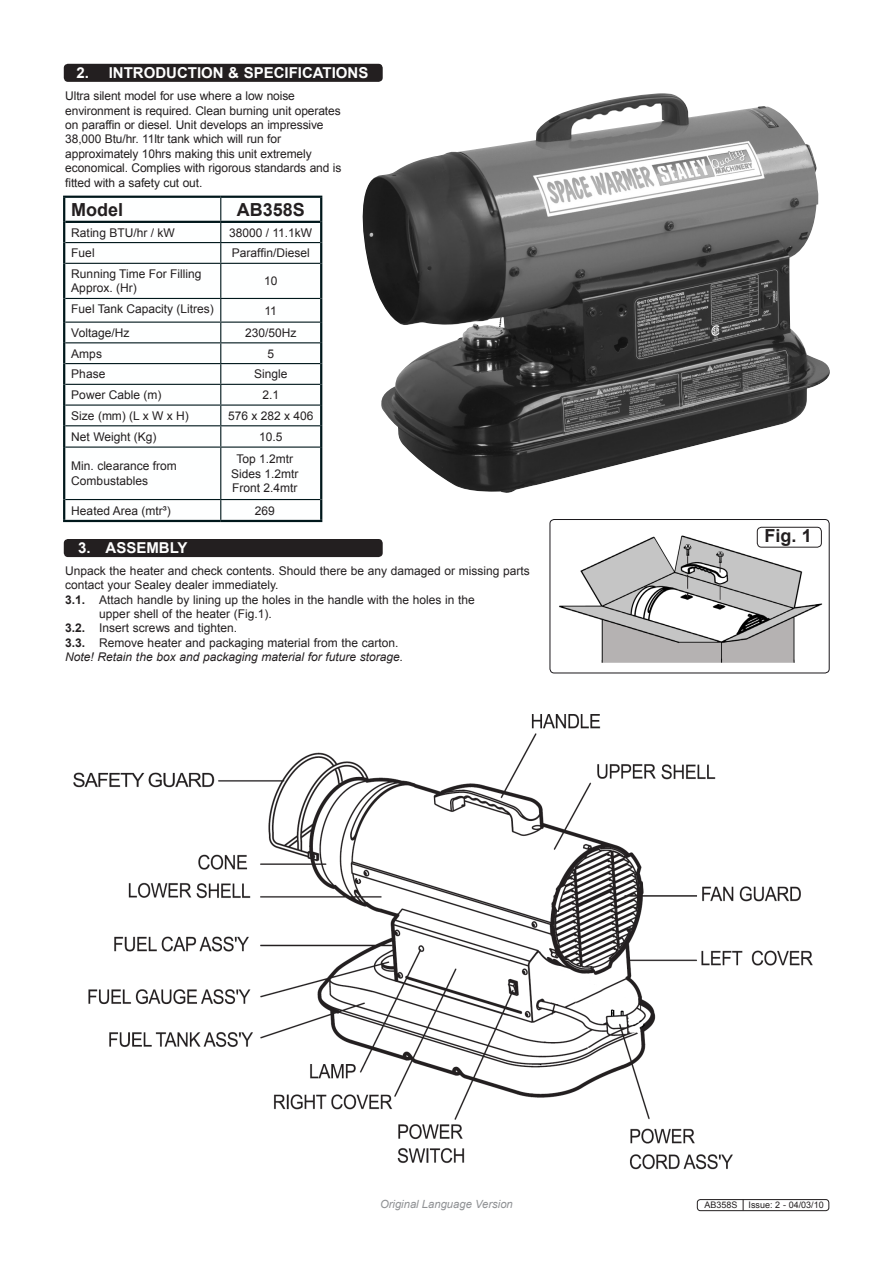
<style>
.page{position:relative;width:893px;height:1263px;background:#fff}
.page>*{position:absolute;margin:0;border:0;box-sizing:border-box;transform-origin:0 0}
.t1{font:700 18px "Arial";color:#231f20}
.Chapter_Header{font:700 15px "Arial";color:#fff}
.t2{font:12px/14.4px "Arial";color:#231f20}
.t3{font:italic 12px "Arial";color:#231f20}
.t4{font:italic 11.25px "Arial";color:#8f9194}
.t5{font:9px "Arial";color:#231f20}
.s1{font-weight:700}
</style>
<div class="page">
<img style="left:362px;top:93px;width:468px;height:400px">
<div style="left:64px;top:64px;width:319px;height:18px;background:#231f20;border-radius:4px"></div>
<div style="left:64px;top:539px;width:319px;height:18px;background:#231f20;border-radius:4px"></div>
<svg style="left:65px;top:198px;width:255px;height:322px"></svg>
<svg style="left:220px;top:198px;width:1px;height:65px"></svg>
<hr style="left:220px;top:264px;width:1px;height:34px;background:#00171b">
<svg style="left:220px;top:299px;width:1px;height:147px"></svg>
<hr style="left:220px;top:448px;width:1px;height:51px;background:#00171b">
<svg style="left:220px;top:500px;width:1px;height:20px"></svg>
<hr style="left:65px;top:242px;width:156px;height:1px;background:#00171b">
<hr style="left:221px;top:242px;width:99px;height:1px;background:#00171b">
<hr style="left:65px;top:263px;width:156px;height:1px;background:#00171b">
<hr style="left:221px;top:263px;width:99px;height:1px;background:#00171b">
<hr style="left:65px;top:298px;width:156px;height:1px;background:#00171b">
<hr style="left:221px;top:298px;width:99px;height:1px;background:#00171b">
<hr style="left:65px;top:322px;width:156px;height:1px;background:#00171b">
<hr style="left:221px;top:322px;width:99px;height:1px;background:#00171b">
<hr style="left:65px;top:342px;width:156px;height:1px;background:#00171b">
<hr style="left:221px;top:342px;width:99px;height:1px;background:#00171b">
<hr style="left:65px;top:363px;width:156px;height:1px;background:#00171b">
<hr style="left:221px;top:363px;width:99px;height:1px;background:#00171b">
<hr style="left:65px;top:384px;width:156px;height:1px;background:#00171b">
<hr style="left:221px;top:384px;width:99px;height:1px;background:#00171b">
<hr style="left:65px;top:404px;width:156px;height:2px;background:#00171b">
<hr style="left:221px;top:404px;width:99px;height:2px;background:#00171b">
<hr style="left:65px;top:425px;width:156px;height:1px;background:#00171b">
<hr style="left:221px;top:425px;width:99px;height:1px;background:#00171b">
<hr style="left:65px;top:446px;width:156px;height:2px;background:#00171b">
<hr style="left:221px;top:446px;width:99px;height:2px;background:#00171b">
<hr style="left:65px;top:499px;width:156px;height:1px;background:#00171b">
<hr style="left:221px;top:499px;width:99px;height:1px;background:#00171b">
<hr style="left:63px;top:196px;width:158px;height:2px;background:#00171b">
<hr style="left:63px;top:198px;width:2px;height:24px;background:#00171b">
<hr style="left:221px;top:196px;width:101px;height:2px;background:#00171b">
<hr style="left:320px;top:198px;width:2px;height:24px;background:#00171b">
<hr style="left:63px;top:222px;width:2px;height:21px;background:#00171b">
<hr style="left:320px;top:222px;width:2px;height:21px;background:#00171b">
<hr style="left:63px;top:243px;width:2px;height:20px;background:#00171b">
<hr style="left:320px;top:243px;width:2px;height:20px;background:#00171b">
<hr style="left:63px;top:263px;width:2px;height:35px;background:#00171b">
<hr style="left:320px;top:263px;width:2px;height:35px;background:#00171b">
<hr style="left:63px;top:298px;width:2px;height:24px;background:#00171b">
<hr style="left:320px;top:298px;width:2px;height:24px;background:#00171b">
<hr style="left:63px;top:322px;width:2px;height:21px;background:#00171b">
<hr style="left:320px;top:322px;width:2px;height:21px;background:#00171b">
<hr style="left:63px;top:343px;width:2px;height:21px;background:#00171b">
<hr style="left:320px;top:343px;width:2px;height:21px;background:#00171b">
<hr style="left:63px;top:364px;width:2px;height:20px;background:#00171b">
<hr style="left:320px;top:364px;width:2px;height:20px;background:#00171b">
<hr style="left:63px;top:384px;width:2px;height:21px;background:#00171b">
<hr style="left:320px;top:384px;width:2px;height:21px;background:#00171b">
<hr style="left:63px;top:405px;width:2px;height:21px;background:#00171b">
<hr style="left:320px;top:405px;width:2px;height:21px;background:#00171b">
<hr style="left:63px;top:426px;width:2px;height:21px;background:#00171b">
<hr style="left:320px;top:426px;width:2px;height:21px;background:#00171b">
<hr style="left:63px;top:447px;width:2px;height:52px;background:#00171b">
<hr style="left:320px;top:447px;width:2px;height:52px;background:#00171b">
<hr style="left:63px;top:499px;width:2px;height:21px;background:#00171b">
<hr style="left:320px;top:499px;width:2px;height:21px;background:#00171b">
<hr style="left:63px;top:520px;width:158px;height:2px;background:#00171b">
<hr style="left:221px;top:520px;width:101px;height:2px;background:#00171b">
<hr style="left:65px;top:221px;width:156px;height:2px;background:#00171b">
<hr style="left:221px;top:221px;width:99px;height:2px;background:#00171b">
<img style="left:73px;top:714px;width:740px;height:456px">
<img style="left:550px;top:519px;width:278px;height:144px">
<div style="left:550px;top:519px;width:280px;height:154px;border:1px solid #1a171b;border-radius:4px"></div>
<div style="left:757px;top:527px;width:65px;height:20px;border:1px solid #231f20;border-radius:4px"></div>
<div style="left:697px;top:1199px;width:132px;height:12px;border:1px solid #231f20;border-radius:3px"></div>
<p class="Chapter_Header" style="left:77px;top:63px;width:43px">2. INTRODUCTION</p>
<p class="Chapter_Header" style="left:228px;top:63px;width:142px">&amp; SPECIFICATIONS</p>
<p class="t2" style="left:65px;top:89px;width:278px">U ltra silent model for use where a low noise environment is required. Clean burning unit operates on paraffin or diesel. U nit develops an impressive 38,000 Btu/hr. 11ltr tank which will run for approximately 10hrs making this unit extremely economical. Complies with rigorous standards and is fitted with a safety cut out.</p>
<p class="t1" style="left:71px;top:198px;width:54px">MODEL</p>
<p class="t1" style="left:237px;top:198px;width:70px">AB358S</p>
<p class="t2" style="left:71px;top:225px;width:105px">Rating BTU/hr / kW</p>
<p class="t2" style="left:229px;top:225px;width:85px">38000 / 11.1kW</p>
<p class="t2" style="left:71px;top:246px;width:25px">Fuel</p>
<p class="t2" style="left:232px;top:246px;width:80px">Paraffin/Diesel</p>
<p class="t2" style="left:71px;top:267px;width:132px">Running Time For Filling<br>Approx. (Hr)</p>
<p class="t2" style="left:264px;top:274px;width:15px">10</p>
<p class="t2" style="left:71px;top:302px;width:144px">Fuel Tank Capacity (Litres)</p>
<p class="t2" style="left:264px;top:303px;width:14px">11</p>
<p class="t2" style="left:71px;top:326px;width:60px">Voltage/Hz</p>
<p class="t2" style="left:245px;top:326px;width:53px">230/50Hz</p>
<p class="t2" style="left:71px;top:346px;width:32px">Amps</p>
<p class="t2" style="left:267px;top:346px;width:8px">5</p>
<p class="t2" style="left:71px;top:367px;width:36px">Phase</p>
<p class="t2" style="left:254px;top:367px;width:35px">Single</p>
<p class="t2" style="left:71px;top:388px;width:92px">Power Cable (m)</p>
<p class="t2" style="left:262px;top:388px;width:18px">2.1</p>
<p class="t2" style="left:71px;top:408px;width:119px">Size (mm) (L x W x H)</p>
<p class="t2" style="left:228px;top:408px;width:87px">576 x 282 x 406</p>
<p class="t2" style="left:71px;top:430px;width:87px">Net Weight (Kg)</p>
<p class="t2" style="left:259px;top:429px;width:25px">10.5</p>
<p class="t2" style="left:71px;top:459px;width:107px">Min. clearance from<br>Combustables</p>
<p class="t2" style="left:237px;top:452px;width:58px">Top 1.2mtr</p>
<p class="t2" style="left:231px;top:466px;width:69px">Sides 1.2mtr</p>
<p class="t2" style="left:232px;top:481px;width:67px">Front 2.4mtr</p>
<p class="t2" style="left:71px;top:503px;width:101px">Heated Area (mtr³)</p>
<p class="t2" style="left:255px;top:503px;width:22px">269</p>
<p class="Chapter_Header" style="left:78px;top:538px;width:49px">3. ASSEMBLY</p>
<p class="t2" style="left:65px;top:563px;width:466px">U npack the heater and check contents. Should there be any damaged or missing parts contact your Sealey dealer immediately.</p>
<p class="t2" style="left:99px;top:592px;width:377px;text-indent:-34px"><span class="s1">3.1.</span> Attach handle by lining up the holes in the handle with the holes in the upper shell of the heater (Fig.1).</p>
<p class="t2" style="left:65px;top:621px;width:173px"><span class="s1">3.2.</span> Insert screws and tighten.</p>
<p class="t2" style="left:65px;top:635px;width:335px"><span class="s1">3.3.</span> Remove heater and packaging material from the carton.</p>
<p class="t3" style="left:65px;top:649px;width:339px">Note! Retain the box and packaging material for future storage.</p>
<p class="t1" style="left:764px;top:524px;width:49px">FIG. 1</p>
<p class="t4" style="left:380px;top:1196px;width:134px">Original Language Version</p>
<p class="t5" style="left:704px;top:1199px;width:34px">AB358S</p>
<p class="t5" style="left:748px;top:1199px;width:77px">Issue: 2 - 04/03/10</p>
</div>
